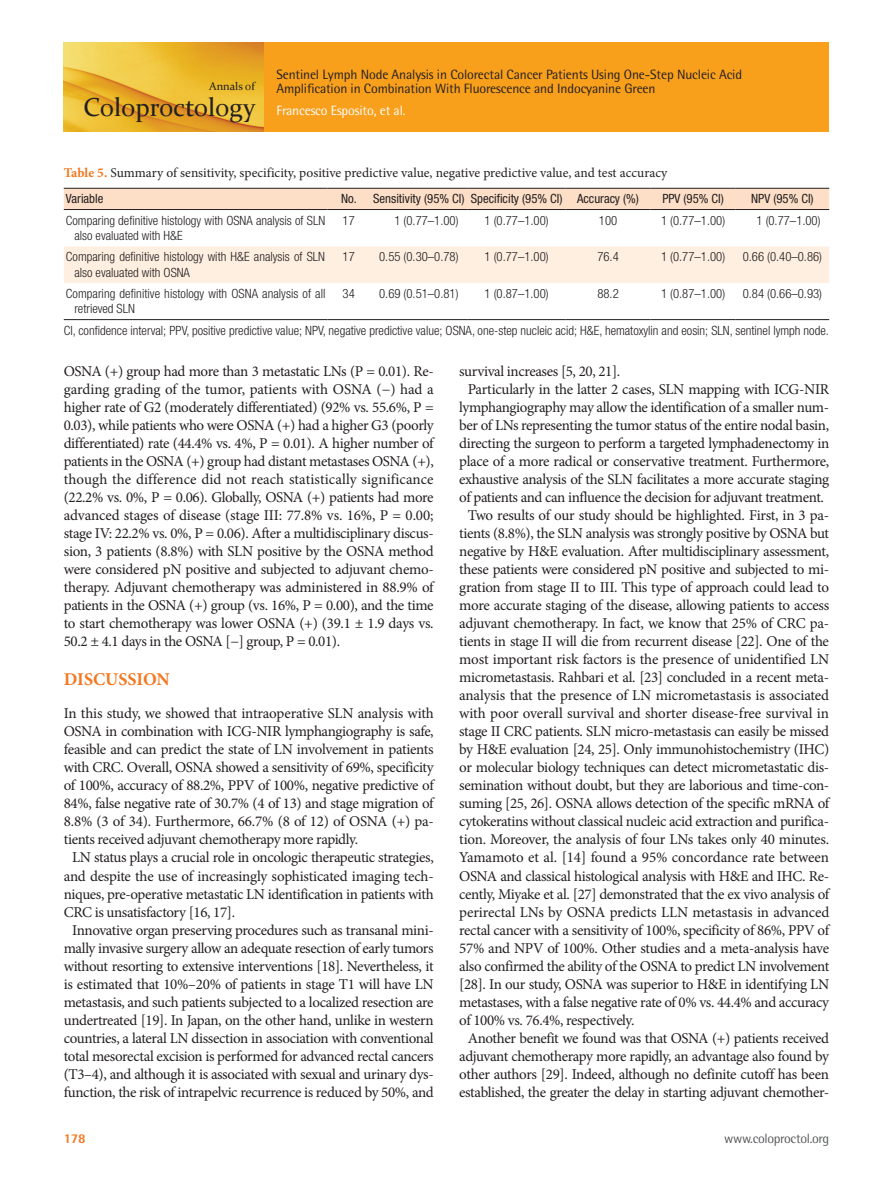
<style>
.page{position:relative;width:893px;height:1191px;background:#fff}
.page>*{position:absolute;margin:0;border:0;box-sizing:border-box;transform-origin:0 0}
.t1{font:25.95px "Constantia";color:#231f20}
.본문제목_대{font:700 18px "Minion Pro";color:#f47721}
.본문{font:15px/18px "Minion Pro";letter-spacing:-.025em;color:#231f20;text-align:center}
.본문_앞단락0{font:15px/18px "Minion Pro";letter-spacing:-.025em;color:#231f20;text-align:justify}
.t2{font:13.5px/13.5px "Rotis Semi Sans Std";letter-spacing:-.01em;color:#231f20}
.표그림설명{font:13.5px "Minion Pro";color:#231f20}
.t3{font:13.5px "Rotis Semi Sans Std";letter-spacing:-.01em;color:#fff}
.t4{font:13.5px "Rotis Semi Sans Std";letter-spacing:-.025em;color:#57585a}
.t5{font:800 13.5px "Rotis Semi Sans Std";color:#f47721}
.표본문{font:300 condensed 12.75px/15.3px "Helvetica Neue LT Std";color:#231f20}
.표머리글{font:condensed 12.75px "Helvetica Neue LT Std";color:#231f20}
.t6{font:11.25px "Constantia";color:#231f20}
.s1{font-weight:700;color:#f47721}
</style>
<div class="page">
<div style="left:264px;top:43px;width:565px;height:89px;background:#f89f1c"></div>
<img style="left:64px;top:43px;width:200px;height:89px">
<div style="left:64px;top:189px;width:765px;height:20px;background:#fddfc7"></div>
<div style="left:64px;top:246px;width:765px;height:37px;background:#feefe1"></div>
<hr style="left:64px;top:319px;width:263px;height:1px;background:#231f20">
<hr style="left:327px;top:319px;width:43px;height:1px;background:#231f20">
<hr style="left:370px;top:319px;width:98px;height:1px;background:#231f20">
<hr style="left:468px;top:319px;width:98px;height:1px;background:#231f20">
<hr style="left:566px;top:319px;width:85px;height:1px;background:#231f20">
<hr style="left:651px;top:319px;width:85px;height:1px;background:#231f20">
<hr style="left:736px;top:319px;width:93px;height:1px;background:#231f20">
<hr style="left:64px;top:188px;width:263px;height:1px;background:#231f20">
<hr style="left:327px;top:188px;width:43px;height:1px;background:#231f20">
<hr style="left:370px;top:188px;width:98px;height:1px;background:#231f20">
<hr style="left:468px;top:188px;width:98px;height:1px;background:#231f20">
<hr style="left:566px;top:188px;width:85px;height:1px;background:#231f20">
<hr style="left:651px;top:188px;width:85px;height:1px;background:#231f20">
<hr style="left:736px;top:188px;width:93px;height:1px;background:#231f20">
<hr style="left:64px;top:209px;width:263px;height:1px;background:#231f20">
<hr style="left:327px;top:209px;width:43px;height:1px;background:#231f20">
<hr style="left:370px;top:209px;width:98px;height:1px;background:#231f20">
<hr style="left:468px;top:209px;width:98px;height:1px;background:#231f20">
<hr style="left:566px;top:209px;width:85px;height:1px;background:#231f20">
<hr style="left:651px;top:209px;width:85px;height:1px;background:#231f20">
<hr style="left:736px;top:209px;width:93px;height:1px;background:#231f20">
<p class="t6" style="left:209px;top:79px;width:47px">Annals of</p>
<h1 class="t1" style="left:83px;top:90px;width:174px">Coloproctology</h1>
<p class="t2" style="left:276px;top:68px;width:467px">Sentinel Lymph Node Analysis in Colorectal Cancer Patients Using One-Step Nucleic Acid<br>Amplification in Combination With Fluorescence and Indocyanine Green</p>
<p class="t3" style="left:276px;top:102px;width:131px">Francesco Esposito, et al.</p>
<p class="표그림설명" style="left:64px;top:164px;width:605px"><span class="s1">Table 5.</span> Summary of sensitivity, specificity, positive predictive value, negative predictive value, and test accuracy</p>
<p class="표머리글" style="left:66px;top:191px;width:39px">Variable</p>
<p class="표머리글" style="left:341px;top:191px;width:17px">No.</p>
<p class="표머리글" style="left:373px;top:191px;width:93px">Sensitivity (95% CI)</p>
<p class="표머리글" style="left:471px;top:191px;width:93px">Specificity (95% CI)</p>
<p class="표머리글" style="left:577px;top:191px;width:63px">Accuracy (%)</p>
<p class="표머리글" style="left:662px;top:191px;width:63px">PPV (95% CI)</p>
<p class="표머리글" style="left:751px;top:191px;width:64px">NPV (95% CI)</p>
<p class="표본문" style="left:74px;top:212px;width:252px;text-indent:-9px">Comparing definitive histology with OSNA analysis of SLN also evaluated with H&amp;E</p>
<p class="표본문" style="left:343px;top:212px;width:14px">17</p>
<p class="표본문" style="left:394px;top:212px;width:66px">1 (0.77–1.00)</p>
<p class="표본문" style="left:485px;top:212px;width:66px">1 (0.77–1.00)</p>
<p class="표본문" style="left:599px;top:212px;width:20px">100</p>
<p class="표본문" style="left:661px;top:212px;width:66px">1 (0.77–1.00)</p>
<p class="표본문" style="left:756px;top:212px;width:66px">1 (0.77–1.00)</p>
<p class="표본문" style="left:74px;top:249px;width:252px;text-indent:-9px">Comparing definitive histology with H&amp;E analysis of SLN also evaluated with OSNA</p>
<p class="표본문" style="left:343px;top:249px;width:14px">17</p>
<p class="표본문" style="left:379px;top:249px;width:81px">0.55 (0.30–0.78)</p>
<p class="표본문" style="left:485px;top:249px;width:66px">1 (0.77–1.00)</p>
<p class="표본문" style="left:597px;top:249px;width:23px">76.4</p>
<p class="표본문" style="left:661px;top:249px;width:66px">1 (0.77–1.00)</p>
<p class="표본문" style="left:743px;top:249px;width:81px">0.66 (0.40–0.86)</p>
<p class="표본문" style="left:74px;top:286px;width:253px;text-indent:-9px">Comparing definitive histology with OSNA analysis of all retrieved SLN</p>
<p class="표본문" style="left:343px;top:286px;width:14px">34</p>
<p class="표본문" style="left:379px;top:286px;width:81px">0.69 (0.51–0.81)</p>
<p class="표본문" style="left:485px;top:286px;width:66px">1 (0.87–1.00)</p>
<p class="표본문" style="left:597px;top:286px;width:23px">88.2</p>
<p class="표본문" style="left:661px;top:286px;width:66px">1 (0.87–1.00)</p>
<p class="표본문" style="left:743px;top:286px;width:81px">0.84 (0.66–0.93)</p>
<p class="표본문" style="left:64px;top:322px;width:767px">CI, confidence interval; PPV, positive predictive value; NPV, negative predictive value; OSNA, one-step nucleic acid; H&amp;E, hematoxylin and eosin; SLN, sentinel lymph node.</p>
<p class="본문_앞단락0" style="left:64px;top:362px;width:372px">OSNA (+) group had more than 3 metastatic LNs (P = 0.01). Re&shy;garding grading of the tumor, patients with OSNA (−) had a higher rate of G2 (moderately differentiated) (92% vs. 55.6%, P = 0.03), while patients who were OSNA (+) had a higher G3 (poorly differentiated) rate (44.4% vs. 4%, P = 0.01). A higher number of patients in the OSNA (+) group had distant metastases OSNA (+), though the difference did not reach statistically significance (22.2% vs. 0%, P = 0.06). Globally, OSNA (+) patients had more advanced stages of disease (stage III: 77.8% vs. 16%, P = 0.00; stage IV: 22.2% vs. 0%, P = 0.06). After a multidisciplinary discus&shy;sion, 3 patients (8.8%) with SLN positive by the OSNA method were considered pN positive and subjected to adjuvant chemo&shy;therapy. Adjuvant chemotherapy was administered in 88.9% of patients in the OSNA (+) group (vs. 16%, P = 0.00), and the time to start chemotherapy was lower OSNA (+) (39.1 ± 1.9 days vs.<br>50.2 ± 4.1 days in the OSNA [−] group, P = 0.01).</p>
<p class="본문제목_대" style="left:64px;top:666px;width:108px">DISCUSSION</p>
<p class="본문_앞단락0" style="left:64px;top:704px;width:372px">In this study, we showed that intraoperative SLN analysis with OSNA in combination with ICG-NIR lymphangiography is safe, feasible and can predict the state of LN involvement in patients with CRC. Overall, OSNA showed a sensitivity of 69%, specificity of 100%, accuracy of 88.2%, PPV of 100%, negative predictive of 84%, false negative rate of 30.7% (4 of 13) and stage migration of 8.8% (3 of 34). Furthermore, 66.7% (8 of 12) of OSNA (+) pa&shy;tients received adjuvant chemotherapy more rapidly.</p>
<p class="본문" style="left:64px;top:848px;width:371px;text-align:justify;text-indent:9px">LN status plays a crucial role in oncologic therapeutic strategies, and despite the use of increasingly sophisticated imaging tech&shy;niques, pre-operative metastatic LN identification in patients with CRC is unsatisfactory [16, 17].</p>
<p class="본문" style="left:64px;top:920px;width:371px">Innovative organ preserving procedures such as transanal mini&shy;mally invasive surgery allow an adequate resection of early tumors without resorting to extensive interventions [18]. Nevertheless, it is estimated that 10%–20% of patients in stage T1 will have LN metastasis, and such patients subjected to a localized resection are undertreated [19]. In Japan, on the other hand, unlike in western countries, a lateral LN dissection in association with conventional total mesorectal excision is performed for advanced rectal cancers (T3–4), and although it is associated with sexual and urinary dys&shy;function, the risk of intrapelvic recurrence is reduced by 50%, and</p>
<p class="t5" style="left:64px;top:1129px;width:23px">178</p>
<p class="본문" style="left:459px;top:362px;width:163px">survival increases [5, 20, 21].</p>
<p class="본문" style="left:459px;top:380px;width:371px">Particularly in the latter 2 cases, SLN mapping with ICG-NIR lymphangiography may allow the identification of a smaller num&shy;ber of LNs representing the tumor status of the entire nodal basin, directing the surgeon to perform a targeted lymphadenectomy in place of a more radical or conservative treatment. Furthermore, exhaustive analysis of the SLN facilitates a more accurate staging of patients and can influence the decision for adjuvant treatment.</p>
<p class="본문" style="left:459px;top:506px;width:372px;text-align:justify;text-indent:9px">Two results of our study should be highlighted. First, in 3 pa&shy;tients (8.8%), the SLN analysis was strongly positive by OSNA but negative by H&amp;E evaluation. After multidisciplinary assessment, these patients were considered pN positive and subjected to mi&shy;gration from stage II to III. This type of approach could lead to more accurate staging of the disease, allowing patients to access adjuvant chemotherapy. In fact, we know that 25% of CRC pa&shy;tients in stage II will die from recurrent disease [22]. One of the most important risk factors is the presence of unidentified LN micrometastasis. Rahbari et al. [23] concluded in a recent meta&shy;analysis that the presence of LN micrometastasis is associated with poor overall survival and shorter disease-free survival in stage II CRC patients. SLN micro-metastasis can easily be missed by H&amp;E evaluation [24, 25]. Only immunohistochemistry (IHC) or molecular biology techniques can detect micrometastatic dis&shy;semination without doubt, but they are laborious and time-con&shy;suming [25, 26]. OSNA allows detection of the specific mRNA of cytokeratins without classical nucleic acid extraction and purifica&shy;tion. Moreover, the analysis of four LNs takes only 40 minutes.<br>Yamamoto et al. [14] found a 95% concordance rate between OSNA and classical histological analysis with H&amp;E and IHC. Re&shy;cently, Miyake et al. [27] demonstrated that the ex vivo analysis of perirectal LNs by OSNA predicts LLN metastasis in advanced rectal cancer with a sensitivity of 100%, specificity of 86%, PPV of 57% and NPV of 100%. Other studies and a meta-analysis have also confirmed the ability of the OSNA to predict LN involvement [28]. In our study, OSNA was superior to H&amp;E in identifying LN metastases, with a false negative rate of 0% vs. 44.4% and accuracy of 100% vs. 76.4%, respectively.</p>
<p class="본문" style="left:459px;top:1028px;width:371px">Another benefit we found was that OSNA (+) patients received adjuvant chemotherapy more rapidly, an advantage also found by other authors [29]. Indeed, although no definite cutoff has been established, the greater the delay in starting adjuvant chemother-</p>
<p class="t4" style="left:724px;top:1130px;width:106px">www.coloproctol.org</p>
</div>
